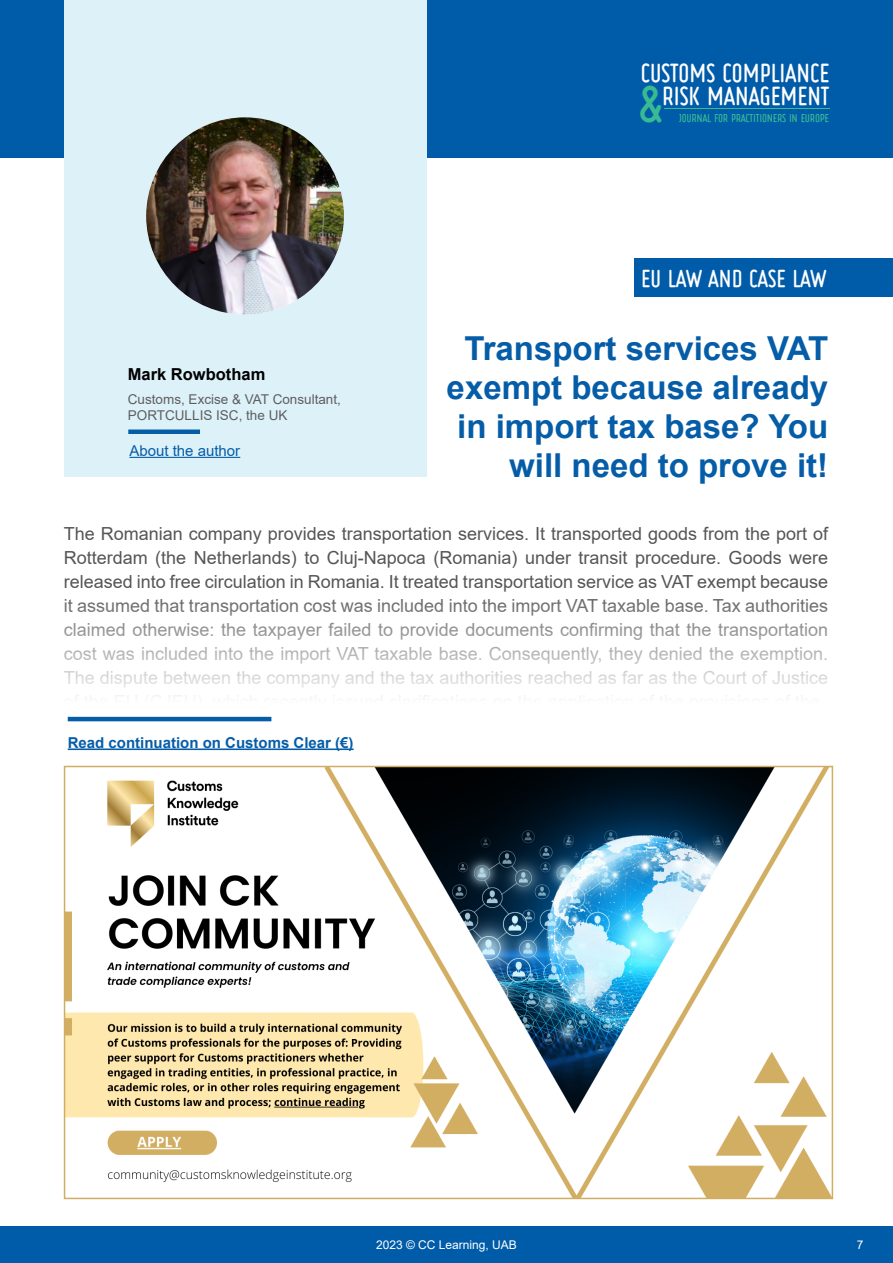
<style>
.page{position:relative;width:893px;height:1263px;background:#fff}
.page>*{position:absolute;margin:0;border:0;box-sizing:border-box;transform-origin:0 0}
.t1{font:700 38.1px "Ruler";color:#38ba93}
.t2{font:700 33px/39px "Arial";color:#055da8;text-align:right}
.t3{font:700 19.2px/23.1px "Ruler";color:#fff;text-align:right}
.t4{font:18px/24px "Arial";color:#555556;text-align:justify}
.t5{font:700 18px "Ruler";color:#fff}
.t6{font:700 16.5px "Arial";color:#000}
.t7{font:700 15px "Arial";color:#055da8}
.t8{font:15px "Arial";color:#055da8}
.t9{font:13.5px/16.2px "Arial";color:#5e5f5f}
.t10{font:12px "Arial";color:#fff}
.t11{font:700 8.4px "Ruler";color:#38ba93}
</style>
<div class="page">
<div style="left:0;top:1226px;width:893px;height:37px;background:#005ca8"></div>
<div style="left:0;top:0;width:893px;height:157px;background:#005ca8"></div>
<hr style="left:664px;top:108px;width:165px;height:1px;background:#38ba93">
<div style="left:64px;top:0;width:362px;height:477px;background:#ddf1f9"></div>
<div style="left:128px;top:429px;width:72px;height:5px;background:#055da8"></div>
<img style="left:146px;top:117px;width:198px;height:198px;border-radius:99px">
<hr style="left:129px;top:457px;width:111px;height:1px;background:#055da8">
<div style="left:634px;top:259px;width:259px;height:38px;background:#005ca8"></div>
<img style="left:67px;top:769px;width:763px;height:427px">
<div style="left:64px;top:766px;width:769px;height:433px;border:2px solid #d1ad63"></div>
<hr style="left:68px;top:748px;width:286px;height:2px;background:#055da8">
<hr style="left:68px;top:717px;width:203px;height:4px;background:#055da8">
<p class="t3" style="left:640px;top:63px;width:190px">CUSTOMS COMPLIANCE<br>RISK MANAGEMENT</p>
<h1 class="t1" style="left:637px;top:86px;width:28px">&amp;</h1>
<p class="t11" style="left:679px;top:114px;width:152px">JOURNAL FOR PRACTITIONERS IN EUROPE</p>
<p class="t6" style="left:128px;top:363px;width:139px">Mark Rowbotham</p>
<p class="t9" style="left:128px;top:391px;width:215px">Customs, Excise &amp; VAT Consultant,<br>PORTCULLIS ISC, the UK</p>
<p class="t8" style="left:129px;top:440px;width:112px">About the author</p>
<p class="t5" style="left:641px;top:270px;width:187px">EU LAW AND CASE LAW</p>
<h2 class="t2" style="left:447px;top:329px;width:383px">Transport services VAT exempt because already in import tax base? You will need to prove it!</h2>
<p class="t4" style="left:64px;top:522px;width:766px">The Romanian company provides transportation services. It transported goods from the port of Rotterdam (the Netherlands) to Cluj-Napoca (Romania) under transit procedure. Goods were released into free circulation in Romania. It treated transportation service as VAT exempt because it assumed that transportation cost was included into the import VAT taxable base. Tax authorities claimed otherwise: the taxpayer failed to provide documents confirming that the transportation cost was included into the import VAT taxable base. Consequently, they denied the exemption.<br>The dispute between the company and the tax authorities reached as far as the Court of Justice</p>
<p class="t7" style="left:68px;top:732px;width:287px">Read continuation on Customs Clear (€)</p>
<p class="t10" style="left:376px;top:1237px;width:142px">2023 © CC Learning, UAB</p>
<p class="t10" style="left:857px;top:1236px;width:8px">7</p>
</div>
